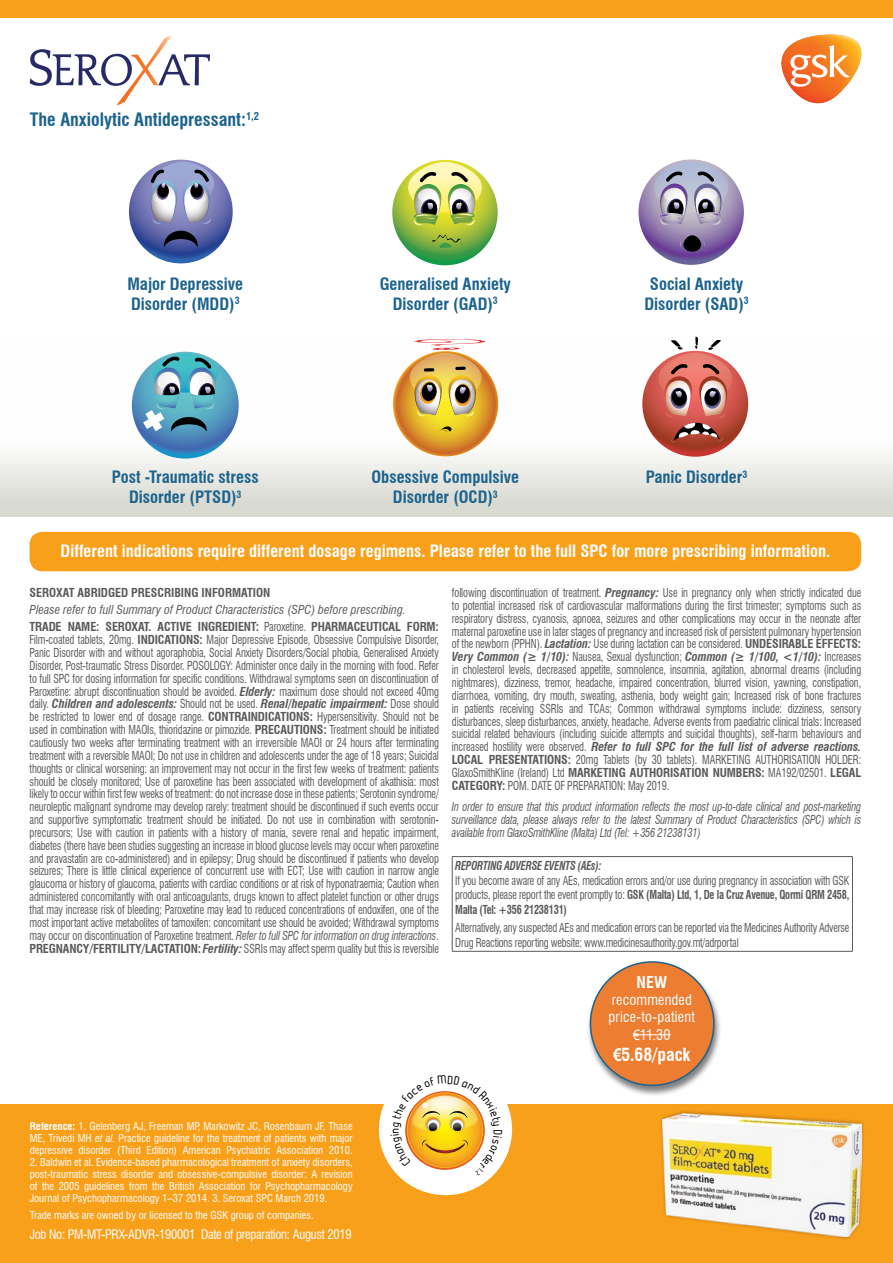
<style>
.page{position:relative;width:893px;height:1263px;background:#fff}
.page>*{position:absolute;margin:0;border:0;box-sizing:border-box;transform-origin:0 0}
.t1{font:700 condensed 18px "Swiss 721 BT";color:#1d638d}
.t2{font:700 condensed 17.7px "Swiss 721 BT";color:#fff}
.t3{font:700 condensed 16.65px/20px "Swiss 721 BT";color:#1d638d;text-align:center}
.t4{font:700 condensed 16.65px "Swiss 721 BT";color:#fff}
.t5{font:700 condensed 15.9px "Swiss 721 BT";color:#fff}
.t6{font:condensed 14.4px/17.2px "Swiss 721 BT";letter-spacing:.015em;color:#fff;text-align:center}
.t7{font:condensed 12.9px "Swiss 721 BT";letter-spacing:-.02em;color:#fff}
.t8{font:condensed 12.15px/12.9px "Swiss 721 BT";letter-spacing:-.02em;color:#58595b;text-align:justify;scale:.85 1}
.t9{font:italic condensed 12.15px/12.9px "Swiss 721 BT";letter-spacing:-.015em;color:#58595b;text-align:justify;scale:.85 1}
.t10{font:700 condensed 12.15px/17.1px "Swiss 721 BT";letter-spacing:-.01em;color:#58595b}
.t11{font:condensed 10.65px/12.1px "Swiss 721 BT";color:#fff;text-align:justify}
.s1{font-weight:400;font-style:italic}
.s2{font-weight:400}
.s3{font-weight:700}
.s4{font-weight:700;font-style:italic}
.s5{font-style:italic}
.s6{font-family:"Arial";font-stretch:normal}
</style>
<div class="page">
<div style="left:30px;top:532px;width:831px;height:39px;background:#f9a01b;border-radius:13px"></div>
<svg style="left:0;top:336px;width:893px;height:181px"></svg>
<div style="left:0;top:1104px;width:893px;height:159px;background:#f9a01b"></div>
<div style="left:0;top:0;width:893px;height:17px;background:#f9a01b"></div>
<svg style="left:781px;top:35px;width:81px;height:69px"></svg>
<svg style="left:30px;top:36px;width:180px;height:69px"></svg>
<svg style="left:392px;top:160px;width:106px;height:105px"></svg>
<img style="left:408px;top:162px;width:74px;height:66px">
<svg style="left:432px;top:234px;width:30px;height:14px"></svg>
<svg style="left:393px;top:351px;width:105px;height:105px"></svg>
<img style="left:410px;top:339px;width:76px;height:93px">
<svg style="left:409px;top:463px;width:11px;height:6px"></svg>
<svg style="left:638px;top:159px;width:106px;height:106px"></svg>
<svg style="left:678px;top:235px;width:28px;height:17px"></svg>
<svg style="left:654px;top:161px;width:74px;height:67px"></svg>
<svg style="left:642px;top:351px;width:106px;height:106px"></svg>
<svg style="left:658px;top:337px;width:74px;height:105px"></svg>
<svg style="left:659px;top:463px;width:10px;height:6px"></svg>
<svg style="left:132px;top:352px;width:107px;height:107px"></svg>
<svg style="left:135px;top:354px;width:83px;height:86px"></svg>
<svg style="left:129px;top:160px;width:104px;height:103px"></svg>
<svg style="left:148px;top:162px;width:66px;height:85px"></svg>
<div style="left:379px;top:1063px;width:133px;height:132px;background:#fff;border-radius:50%"></div>
<img style="left:378px;top:1104px;width:134px;height:61px">
<div style="left:659px;top:1110px;width:206px;height:130px;background:#000;opacity:.3"></div>
<img style="left:663px;top:1113px;width:198px;height:124px">
<div style="left:586px;top:961px;width:136px;height:136px;background:#000;opacity:.5"></div>
<div style="left:590px;top:962px;width:124px;height:123px;background:#ed7d31;border-radius:50%"></div>
<hr style="left:640px;top:1034px;width:30px;height:1px;background:#fff">
<hr style="left:452px;top:856px;width:401px;height:1px;background:#58595b">
<hr style="left:452px;top:857px;width:1px;height:94px;background:#58595b">
<hr style="left:852px;top:857px;width:1px;height:94px;background:#58595b">
<hr style="left:452px;top:951px;width:401px;height:1px;background:#58595b">
<svg style="left:391px;top:1091px;width:111px;height:84px"></svg>
<p class="t1" style="left:30px;top:109px;width:231px">The Anxiolytic Antidepressant:<sup>1,2</sup></p>
<p class="t3" style="left:127px;top:274px;width:117px;text-align:left">Major Depressive<br>Disorder (MDD)<sup>3</sup></p>
<p class="t3" style="left:380px;top:274px;width:133px">Generalised Anxiety<br>Disorder (GAD)<sup>3</sup></p>
<p class="t3" style="left:112px;top:467px;width:148px">Post -Traumatic stress<br>Disorder (PTSD)<sup>3</sup></p>
<p class="t3" style="left:372px;top:467px;width:149px">Obsessive Compulsive<br>Disorder (OCD)<sup>3</sup></p>
<p class="t3" style="left:644px;top:274px;width:106px">Social Anxiety<br>Disorder (SAD)<sup>3</sup></p>
<p class="t3" style="left:646px;top:467px;width:103px">Panic Disorder<sup>3</sup></p>
<p class="t4" style="left:61px;top:541px;width:771px">Different indications require different dosage regimens. Please refer to the full SPC for more prescribing information.</p>
<p class="t10" style="left:30px;top:584px;width:411px">SEROXAT ABRIDGED PRESCRIBING INFORMATION<br><span class="s1">Please refer to full Summary of Product Characteristics (SPC) before prescribing.<br></span>TRADE NAME: SEROXAT. ACTIVE INGREDIENT: <span class="s2">Paroxetine.</span> PHARMACEUTICAL FORM:</p>
<p class="t8" style="left:30px;top:633px;width:483px">Film-coated tablets, 20mg. <span class="s3">INDICATIONS:</span> Major Depressive Episode, Obsessive Compulsive Disorder, Panic Disorder with and without agoraphobia, Social Anxiety Disorders/Social phobia, Generalised Anxiety Disorder, Post-traumatic Stress Disorder. POSOLOGY: Administer once daily in the morning with food. Refer to full SPC for dosing information for specific conditions. Withdrawal symptoms seen on discontinuation of Paroxetine: abrupt discontinuation should be avoided. <span class="s4">Elderly:</span> maximum dose should not exceed 40mg daily. <span class="s4">Children and adolescents:</span> Should not be used. <span class="s4">Renal/hepatic impairment:</span> Dose should be restricted to lower end of dosage range. <span class="s3">CONTRAINDICATIONS:</span> Hypersensitivity. Should not be used in combination with MAOIs, thioridazine or pimozide. <span class="s3">PRECAUTIONS:</span> Treatment should be initiated cautiously two weeks after terminating treatment with an irreversible MAOI or 24 hours after terminating treatment with a reversible MAOI; Do not use in children and adolescents under the age of 18 years; Suicidal thoughts or clinical worsening: an improvement may not occur in the first few weeks of treatment: patients should be closely monitored; Use of paroxetine has been associated with development of akathisia: most likely to occur within first few weeks of treatment: do not increase dose in these patients; Serotonin syndrome/ neuroleptic malignant syndrome may develop rarely: treatment should be discontinued if such events occur and supportive symptomatic treatment should be initiated. Do not use in combination with serotonin&shy;precursors; Use with caution in patients with a history of mania, severe renal and hepatic impairment, diabetes (there have been studies suggesting an increase in blood glucose levels may occur when paroxetine and pravastatin are co-administered) and in epilepsy; Drug should be discontinued if patients who develop seizures; There is little clinical experience of concurrent use with ECT; Use with caution in narrow angle glaucoma or history of glaucoma, patients with cardiac conditions or at risk of hyponatraemia; Caution when administered concomitantly with oral anticoagulants, drugs known to affect platelet function or other drugs that may increase risk of bleeding; Paroxetine may lead to reduced concentrations of endoxifen, one of the most important active metabolites of tamoxifen: concomitant use should be avoided; Withdrawal symptoms may occur on discontinuation of Paroxetine treatment. <span class="s5">Refer to full SPC for information on drug interactions</span>.<br><span class="s3">PREGNANCY/FERTILITY/LACTATION:</span> <span class="s4">Fertility:</span> SSRIs may affect sperm quality but this is reversible</p>
<p class="t8" style="left:452px;top:586px;width:483px">following discontinuation of treatment. <span class="s4">Pregnancy:</span> Use in pregnancy only when strictly indicated due to potential increased risk of cardiovascular malformations during the first trimester; symptoms such as respiratory distress, cyanosis, apnoea, seizures and other complications may occur in the neonate after maternal paroxetine use in later stages of pregnancy and increased risk of persistent pulmonary hypertension of the newborn (PPHN). <span class="s4">Lactation:</span> Use during lactation can be considered. <span class="s3">UNDESIRABLE EFFECTS:<br></span><span class="s4">Very Common (≥ 1/10):</span> Nausea, Sexual dysfunction; <span class="s4">Common (≥ 1/100, &lt;1/10):</span> Increases in cholesterol levels, decreased appetite, somnolence, insomnia, agitation, abnormal dreams (including nightmares), dizziness, tremor, headache, impaired concentration, blurred vision, yawning, constipation, diarrhoea, vomiting, dry mouth, sweating, asthenia, body weight gain; Increased risk of bone fractures in patients receiving SSRIs and TCAs; Common withdrawal symptoms include: dizziness, sensory disturbances, sleep disturbances, anxiety, headache. Adverse events from paediatric clinical trials: Increased suicidal related behaviours (including suicide attempts and suicidal thoughts), self-harm behaviours and increased hostility were observed. <span class="s4">Refer to full SPC for the full list of adverse reactions.<br></span><span class="s3">LOCAL PRESENTATIONS:</span> 20mg Tablets (by 30 tablets). MARKETING AUTHORISATION HOLDER:<br>GlaxoSmithKline (Ireland) Ltd <span class="s3">MARKETING AUTHORISATION NUMBERS:</span> MA192/02501. <span class="s3">LEGAL CATEGORY:</span> POM. DATE OF PREPARATION: May 2019.</p>
<p class="t9" style="left:452px;top:800px;width:483px">In order to ensure that this product information reflects the most up-to-date clinical and post-marketing surveillance data, please always refer to the latest Summary of Product Characteristics (SPC) which is available from GlaxoSmithKline (Malta) Ltd (Tel: +356 21238131)</p>
<p class="t8" style="left:455px;top:858px;width:465px;line-height:14.5px;text-align:left"><span class="s4">REPORTING ADVERSE EVENTS (AEs):<br></span>If you become aware of any AEs, medication errors and/or use during pregnancy in association with GSK products, please report the event promptly to: <span class="s3">GSK (Malta) Ltd, 1, De la Cruz Avenue, Qormi QRM 2458, Malta (Tel: +356 21238131)</span></p>
<p class="t8" style="left:455px;top:921px;width:465px;line-height:14.5px">Alternatively, any suspected AEs and medication errors can be reported via the Medicines Authority Adverse<br>Drug Reactions reporting website: www.medicinesauthority.gov.mt/adrportal</p>
<p class="t5" style="left:636px;top:973px;width:32px">NEW</p>
<p class="t6" style="left:609px;top:991px;width:88px">recommended price-to-patient <span class="s6">€</span>11.30</p>
<p class="t2" style="left:613px;top:1044px;width:78px"><span class="s6">€</span>5.68/pack</p>
<p class="t11" style="left:30px;top:1119px;width:324px"><span class="s3">Reference:</span> 1. Gelenberg AJ, Freeman MP, Markowitz JC, Rosenbaum JF, Thase ME, Trivedi MH <span class="s5">et al.</span> Practice guideline for the treatment of patients with major depressive disorder (Third Edition) American Psychiatric Association 2010.</p>
<p class="t11" style="left:30px;top:1156px;width:325px">2. Baldwin et al. Evidence-based pharmacological treatment of anxiety disorders, post-traumatic stress disorder and obsessive-compulsive disorder: A revision of the 2005 guidelines from the British Association for Psychopharmacology Journal of Psychopharmacology 1–37 2014. 3. Seroxat SPC March 2019.</p>
<p class="t11" style="left:30px;top:1208px;width:286px">Trade marks are owned by or licensed to the GSK group of companies.</p>
<p class="t7" style="left:30px;top:1227px;width:324px">Job No: PM-MT-PRX-ADVR-190001 Date of preparation: August 2019</p>
</div>
